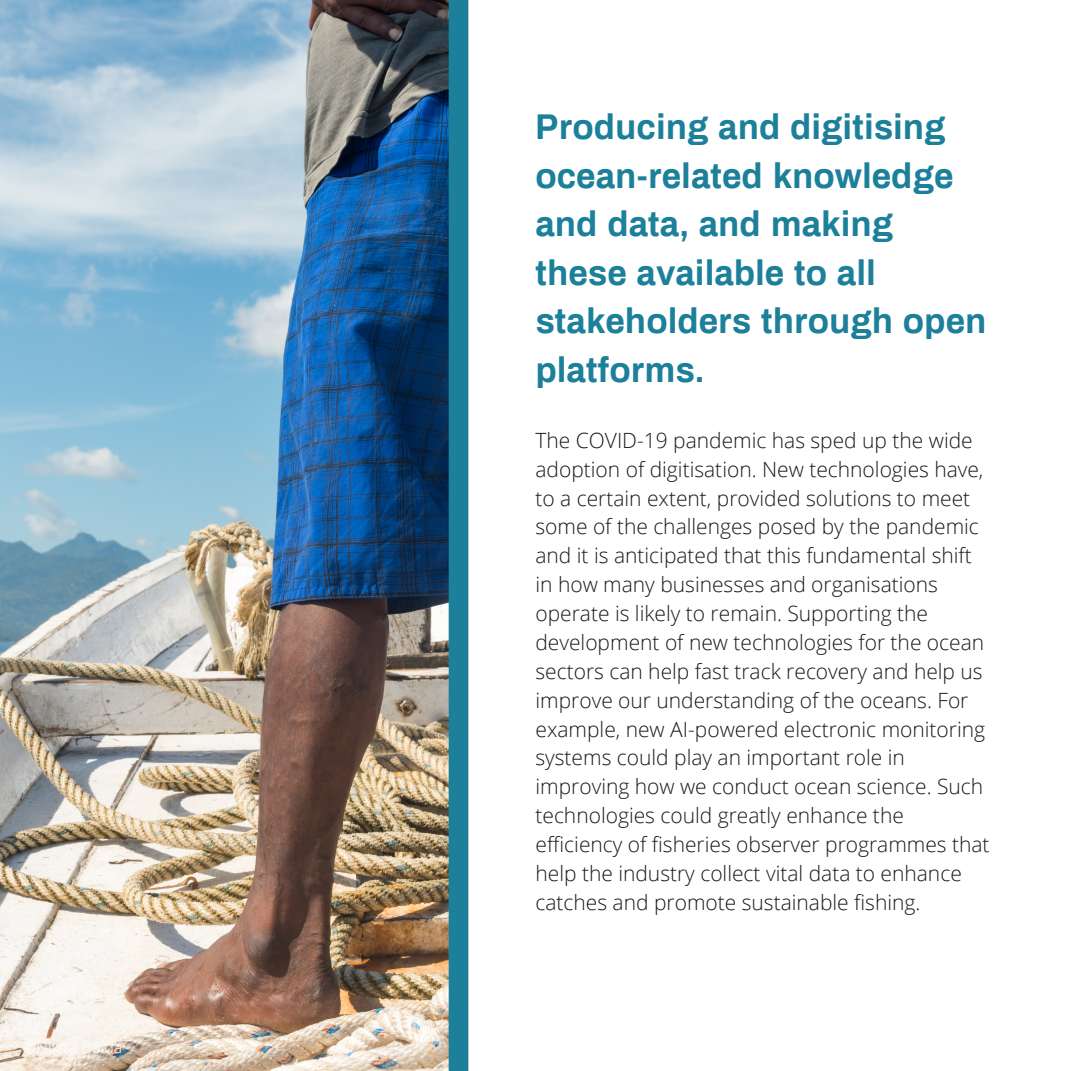
<style>
.page{position:relative;width:1071px;height:1071px;background:#fff}
.page>*{position:absolute;margin:0;border:0;box-sizing:border-box;transform-origin:0 0}
.t1{font:700 35px/48.6px "Archivo";color:#1d809b}
.t2{font:300 21px/28.9px "Open Sans";color:#181a15}
.t3{font:300 16.1px "Open Sans";color:#fff}
</style>
<div class="page">
<img style="left:0;top:0;width:449px;height:1071px">
<div style="left:449px;top:0;width:19px;height:1071px;background:#1d809b"></div>
<p class="t3" style="left:23px;top:1036px;width:101px">©Nikita Buida</p>
<p class="t1" style="left:536px;top:103px;width:453px">Producing and digitising ocean-related knowledge and data, and making these available to all stakeholders through open platforms.</p>
<p class="t2" style="left:536px;top:425px;width:456px">The COVID-19 pandemic has sped up the wide adoption of digitisation. New technologies have, to a certain extent, provided solutions to meet some of the challenges posed by the pandemic and it is anticipated that this fundamental shift in how many businesses and organisations operate is likely to remain. Supporting the development of new technologies for the ocean sectors can help fast track recovery and help us improve our understanding of the oceans. For example, new AI-powered electronic monitoring systems could play an important role in improving how we conduct ocean science. Such technologies could greatly enhance the efficiency of fisheries observer programmes that help the industry collect vital data to enhance catches and promote sustainable fishing.</p>
</div>
